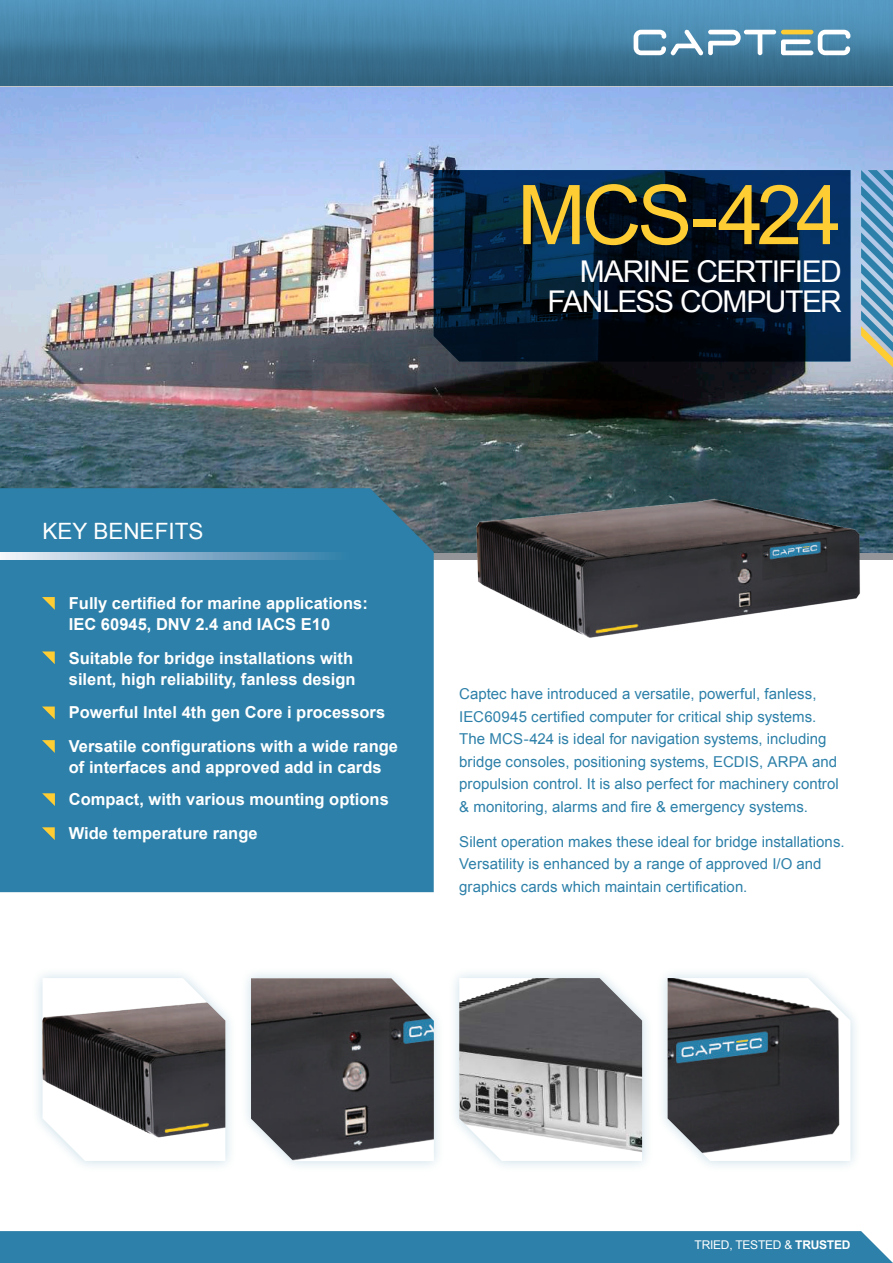
<style>
.page{position:relative;width:893px;height:1263px;background:#fff}
.page>*{position:absolute;margin:0;border:0;box-sizing:border-box;transform-origin:0 0}
.t1{font:82.5px "Arial";letter-spacing:-.065em;color:#fecd33}
.t2{font:30px/30px "Arial";letter-spacing:-.045em;color:#fff;text-align:right}
.t3{font:22.5px "Arial";color:#fff}
.t4{font:700 16.5px/21px "Arial";color:#fff}
.t5{font:15px/22.5px "Arial";letter-spacing:.005em;color:#2d80a9}
.t6{font:12px "Arial";letter-spacing:-.02em;color:#fff}
.s1{font-weight:700}
</style>
<div class="page">
<img style="left:0;top:87px;width:893px;height:466px">
<div style="left:31px;top:966px;width:206px;height:207px;background:#2d80a9;opacity:.25"></div>
<svg style="left:43px;top:978px;width:182px;height:183px"></svg>
<img style="left:43px;top:979px;width:182px;height:167px">
<hr style="left:0;top:85px;width:893px;height:2px;background:#c7c8ca">
<div style="left:0;top:1231px;width:893px;height:32px;background:#2d80a9"></div>
<svg style="left:861px;top:170px;width:32px;height:197px;background:#74a3bc"></svg>
<img style="left:0;top:0;width:893px;height:85px">
<svg style="left:634px;top:29px;width:216px;height:26px"></svg>
<div style="left:448px;top:966px;width:206px;height:207px;background:#2d80a9;opacity:.25"></div>
<img style="left:459px;top:978px;width:183px;height:183px">
<div style="left:656px;top:966px;width:206px;height:207px;background:#2d80a9;opacity:.25"></div>
<svg style="left:842px;top:978px;width:8px;height:183px"></svg>
<img style="left:668px;top:978px;width:174px;height:183px">
<div style="left:0;top:553px;width:893px;height:6px;background:#939598"></div>
<div style="left:0;top:488px;width:434px;height:404px;background:#2d80a9"></div>
<svg style="left:0;top:553px;width:349px;height:6px;background:#90b5ce"></svg>
<svg style="left:434px;top:170px;width:416px;height:191px;background:#021931"></svg>
<div style="left:239px;top:967px;width:207px;height:206px;background:#2d80a9;opacity:.25"></div>
<img style="left:251px;top:978px;width:183px;height:183px">
<svg style="left:42px;top:651px;width:13px;height:13px"></svg>
<svg style="left:42px;top:706px;width:13px;height:13px"></svg>
<svg style="left:42px;top:740px;width:13px;height:13px"></svg>
<svg style="left:42px;top:597px;width:13px;height:13px"></svg>
<img style="left:474px;top:486px;width:387px;height:152px">
<svg style="left:42px;top:793px;width:13px;height:13px"></svg>
<svg style="left:42px;top:827px;width:13px;height:13px"></svg>
<h1 class="t1" style="left:517px;top:161px;width:326px">MCS-424</h1>
<h2 class="t2" style="left:548px;top:256px;width:296px">MARINE CERTIFIED<br>FANLESS COMPUTER</h2>
<h3 class="t3" style="left:43px;top:517px;width:162px">KEY BENEFITS</h3>
<p class="t4" style="left:69px;top:593px;width:300px">Fully certified for marine applications:<br>IEC 60945, DNV 2.4 and IACS E10</p>
<p class="t4" style="left:69px;top:648px;width:288px">Suitable for bridge installations with silent, high reliability, fanless design</p>
<p class="t4" style="left:69px;top:696px;width:331px;line-height:33.8px">Powerful Intel 4th gen Core i processors<br>Versatile configurations with a wide range</p>
<p class="t4" style="left:69px;top:752px;width:321px;line-height:32.2px">of interfaces and approved add in cards<br>Compact, with various mounting options</p>
<p class="t4" style="left:69px;top:823px;width:190px">Wide temperature range</p>
<p class="t5" style="left:459px;top:683px;width:381px">Captec have introduced a versatile, powerful, fanless, IEC60945 certified computer for critical ship systems.<br>The MCS-424 is ideal for navigation systems, including bridge consoles, positioning systems, ECDIS, ARPA and propulsion control. It is also perfect for machinery control &amp; monitoring, alarms and fire &amp; emergency systems.</p>
<p class="t5" style="left:459px;top:831px;width:387px">Silent operation makes these ideal for bridge installations.<br>Versatility is enhanced by a range of approved I/O and graphics cards which maintain certification.</p>
<p class="t6" style="left:695px;top:1237px;width:157px">TRIED, TESTED &amp; <span class="s1">TRUSTED</span></p>
</div>
